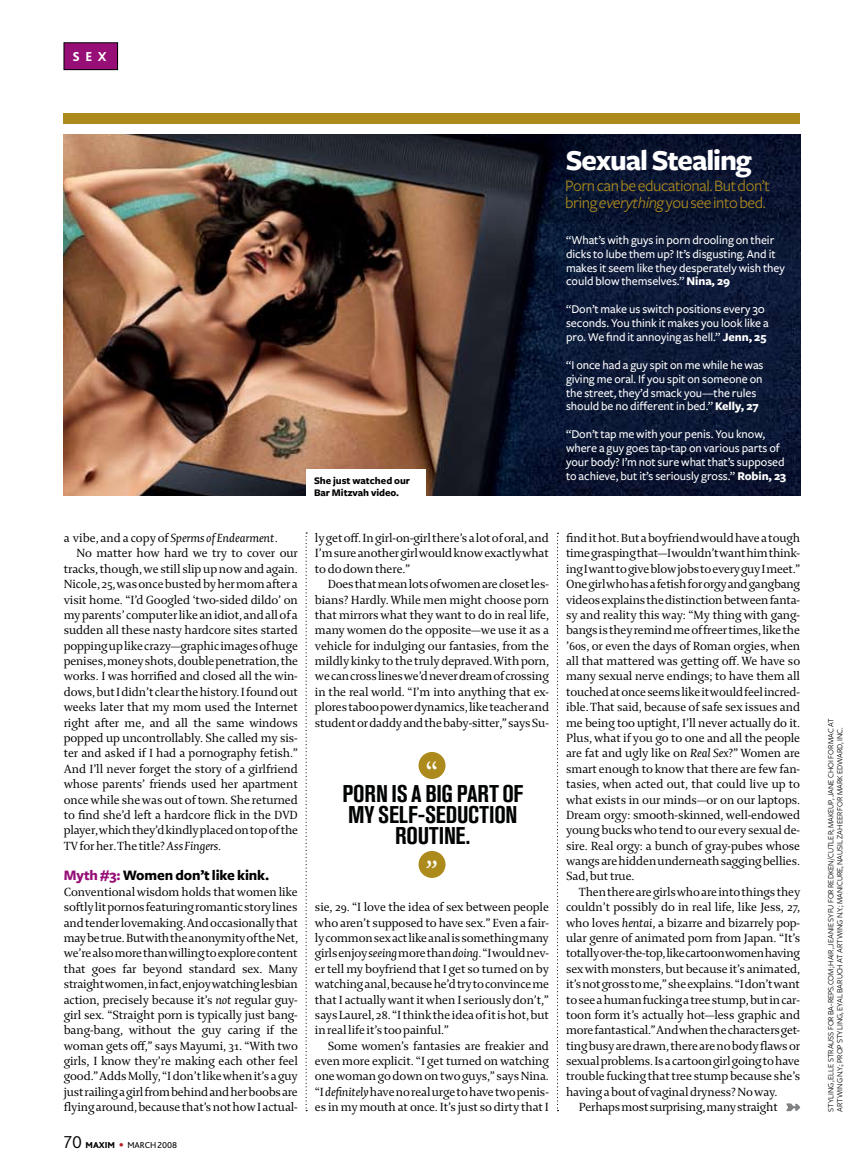
<style>
.page{position:relative;width:864px;height:1175px;background:#fff}
.page>*{position:absolute;margin:0;border:0;box-sizing:border-box;transform-origin:0 0}
.t1{font:33px "Enigma 2";color:#fff}
.t2{font:700 30px "Freight Sans";letter-spacing:-.035em;color:#fff}
.t3{font:700 condensed 24px/21px "Akzidenz Grotesk BQ";letter-spacing:-.01em;color:#010303;text-align:center}
.t4{font:16.5px/17.2px "Freight Sans";color:#ac8a1c}
.t5{font:700 15px "Freight Sans";letter-spacing:-.01em;color:#000}
.t6{font:800 13.5px "Bliss 2";color:#fff}
.t7{font:12.75px/15.3px "Enigma 2";letter-spacing:-.01em;color:#000;text-align:justify}
.t8{font:italic 12.75px "Enigma 2";color:#000}
.t9{font:500 12.3px/13.8px "Freight Sans";letter-spacing:-.005em;color:#fff}
.t10{font:700 10.5px/12px "Freight Sans";color:#000}
.t11{font:9px "Bliss 2";letter-spacing:-.01em;color:#000}
.t12{font:8.25px/9px "Freight Sans";color:#000}
.s1{font-style:normal}
.s2{font-style:italic}
.s3{color:#960e76}
.s4{font-weight:300;font-size:18px}
.s5{font-weight:800}
.s6{color:#b62025}
.s7{font-weight:700}
</style>
<div class="page">
<img style="left:64px;top:135px;width:736px;height:361px">
<div style="left:64px;top:113px;width:736px;height:11px;background:#ac8a1c"></div>
<div style="left:64px;top:43px;width:54px;height:27px;background:#960e76"></div>
<div style="left:64px;top:43px;width:54px;height:27px;border:1px solid #000"></div>
<svg style="left:786px;top:1103px;width:14px;height:8px"></svg>
<svg style="left:306px;top:532px;width:1px;height:579px"></svg>
<svg style="left:557px;top:532px;width:2px;height:579px"></svg>
<div style="left:419px;top:752px;width:27px;height:27px;background:#ac8a1c;border-radius:50%"></div>
<div style="left:419px;top:851px;width:27px;height:27px;background:#ac8a1c;border-radius:50%"></div>
<div style="left:306px;top:469px;width:120px;height:47px;background:#fff"></div>
<p class="t6" style="left:72px;top:48px;width:36px">SEX</p>
<p class="t8" style="left:64px;top:529px;width:215px"><span class="s1">a vibe, and a copy of</span> Sperms of Endearment<span class="s1">.</span></p>
<p class="t7" style="left:77px;top:545px;width:223px">No matter how hard we try to cover our</p>
<p class="t7" style="left:64px;top:560px;width:236px">tracks, though, we still slip up now and again.</p>
<p class="t7" style="left:64px;top:576px;width:236px">Nicole, 25, was once busted by her mom after a</p>
<p class="t7" style="left:64px;top:591px;width:236px">visit home. “I’d Googled ‘two-sided dildo’ on</p>
<p class="t7" style="left:64px;top:607px;width:236px">my parents’ computer like an idiot, and all of a</p>
<p class="t7" style="left:64px;top:622px;width:236px">sudden all these nasty hardcore sites started</p>
<p class="t7" style="left:64px;top:637px;width:236px">popping up like crazy—graphic images of huge</p>
<p class="t7" style="left:64px;top:653px;width:236px">penises, money shots, double penetration, the</p>
<p class="t7" style="left:64px;top:668px;width:236px">works. I was horrified and closed all the win-</p>
<p class="t7" style="left:64px;top:683px;width:236px">dows, but I didn’t clear the history. I found out</p>
<p class="t7" style="left:64px;top:699px;width:236px">weeks later that my mom used the Internet</p>
<p class="t7" style="left:64px;top:714px;width:236px">right after me, and all the same windows</p>
<p class="t7" style="left:64px;top:730px;width:236px">popped up uncontrollably. She called my sis-</p>
<p class="t7" style="left:64px;top:745px;width:236px">ter and asked if I had a pornography fetish.”</p>
<p class="t7" style="left:64px;top:760px;width:236px">And I’ll never forget the story of a girlfriend</p>
<p class="t7" style="left:64px;top:776px;width:236px">whose parents’ friends used her apartment</p>
<p class="t7" style="left:64px;top:791px;width:236px">once while she was out of town. She returned</p>
<p class="t7" style="left:64px;top:806px;width:236px">to find she’d left a hardcore flick in the DVD</p>
<p class="t7" style="left:64px;top:822px;width:236px">player, which they’d kindly placed on top of the</p>
<p class="t7" style="left:64px;top:837px;width:159px">TV for her. The title? <span class="s2">Ass Fingers</span>.</p>
<p class="t5" style="left:64px;top:867px;width:207px"><span class="s3">Myth #3:</span> Women don’t like kink.</p>
<p class="t7" style="left:64px;top:883px;width:236px">Conventional wisdom holds that women like softly lit pornos featuring romantic story lines and tender lovemaking. And occasion-ally that may be true. But with the anonymity of the Net, we’re also more than willing to explore content that goes far beyond standard sex. Many straight women, in fact, enjoy watching les-bian action, precisely because it’s <span class="s2">not</span> regular guy&shy;girl sex. “Straight porn is typically just bang&shy;bang-bang, without the guy caring if the woman gets off,” says Mayumi, 31. “With two girls, I know they’re making each other feel good.” Adds Molly, “I don’t like when it’s a guy just railing a girl from behind and her boobs are flying around, because that’s not how I actual-</p>
<p class="t11" style="left:64px;top:1139px;width:115px"><span class="s4">70</span> <span class="s5">MAXIM</span> <span class="s6">●</span> MARCH 2008</p>
<p class="t10" style="left:314px;top:475px;width:98px">She just watched our<br>Bar Mitzvah video.</p>
<p class="t7" style="left:315px;top:530px;width:236px">ly get off. In girl-on-girl there’s a lot of oral, and I’m sure another girl would know exactly what to do down there.”</p>
<p class="t7" style="left:315px;top:576px;width:236px;text-indent:13px">Does that mean lots of women are closet les&shy;bians? Hardly. While men might choose porn that mirrors what they want to do in real life, many women do the opposite—we use it as a vehicle for indulging our fantasies, from the mildly kinky to the truly depraved. With porn, we can cross lines we’d never dream of crossing in the real world. “I’m into anything that ex&shy;plores taboo power dynamics, like teacher and student or daddy and the baby-sitter,” says Su-</p>
<h1 class="t1" style="left:425px;top:751px;width:15px">“</h1>
<h3 class="t3" style="left:342px;top:783px;width:182px">PORN IS A BIG PART OF<br>MY SELF-SEDUCTION<br>ROUTINE.</h3>
<h1 class="t1" style="left:425px;top:850px;width:15px">”</h1>
<p class="t7" style="left:315px;top:899px;width:236px">sie, 29. “I love the idea of sex between people who aren’t supposed to have sex.” Even a fair&shy;ly common sex act like anal is something many girls enjoy <span class="s2">seeing</span> more than <span class="s2">doing</span>. “I would nev&shy;er tell my boyfriend that I get so turned on by watching anal, because he’d try to convince me that I actu-ally want it when I seriously don’t,” says Laurel, 28. “I think the idea of it is hot, but in real life it’s too painful.”</p>
<p class="t7" style="left:315px;top:1037px;width:236px;text-indent:13px">Some women’s fantasies are freakier and even more explicit. “I get turned on watching one woman go down on two guys,” says Nina. “I <span class="s2">definitely</span> have no real urge to have two penis&shy;es in my mouth at once. It’s just so dirty that I</p>
<h2 class="t2" style="left:566px;top:145px;width:188px">Sexual Stealing</h2>
<p class="t4" style="left:565px;top:177px;width:206px">Porn can be educational. But don’t bring <span class="s2">everything</span> you see into bed.</p>
<p class="t9" style="left:566px;top:233px;width:220px">“What’s with guys in porn drooling on their dicks to lube them up? It’s disgusting. And it makes it seem like they desperately wish they could blow themselves.” <span class="s7">Nina, 29</span></p>
<p class="t9" style="left:566px;top:302px;width:204px">“Don’t make us switch positions every 30 seconds. You think it makes you look like a pro. We find it annoying as hell.” <span class="s7">Jenn, 25</span></p>
<p class="t9" style="left:566px;top:358px;width:199px">“I once had a guy spit on me while he was giving me oral. If you spit on someone on the street, they’d smack you—the rules should be no different in bed.” <span class="s7">Kelly, 27</span></p>
<p class="t9" style="left:566px;top:427px;width:222px">“Don’t tap me with your penis. You know, where a guy goes tap-tap on various parts of your body? I’m not sure what that’s supposed to achieve, but it’s seriously gross.” <span class="s7">Robin, 23</span></p>
<p class="t7" style="left:566px;top:530px;width:236px">find it hot. But a boyfriend would have a tough time grasping that—I wouldn’t want him think&shy;ing I want to give blow jobs to every guy I meet.” One girl who has a fetish for orgy and gangbang videos explains the distinction between fanta&shy;sy and reality this way: “My thing with gang&shy;bangs is they remind me of freer times, like the ’60s, or even the days of Roman orgies, when all that mattered was getting off. We have so many sexual nerve endings; to have them all touched at once seems like it would feel incred&shy;ible. That said, because of safe sex issues and me being too uptight, I’ll never actually do it.<br>Plus, what if you go to one and all the people are fat and ugly like on <span class="s2">Real Sex</span>?” Women are smart enough to know that there are few fan&shy;tasies, when acted out, that could live up to what exists in our minds—or on our laptops.<br>Dream orgy: smooth-skinned, well-endowed young bucks who tend to our every sexual de&shy;sire. Real orgy: a bunch of gray-pubes whose wangs are hidden underneath sagging bellies.<br>Sad, but true.</p>
<p class="t7" style="left:579px;top:883px;width:223px">Then there are girls who are into things they</p>
<p class="t7" style="left:566px;top:899px;width:236px">couldn’t possibly do in real life, like Jess, 27,</p>
<p class="t7" style="left:566px;top:914px;width:236px">who loves <span class="s2">hentai</span>, a bizarre and bizarrely pop-</p>
<p class="t7" style="left:566px;top:929px;width:236px">ular genre of animated porn from Japan. “It’s</p>
<p class="t7" style="left:566px;top:945px;width:235px">totally over-the-top, like cartoon women having</p>
<p class="t7" style="left:566px;top:960px;width:236px">sex with monsters, but because it’s animated,</p>
<p class="t7" style="left:566px;top:976px;width:235px">it’s not gross to me,” she explains. “I don’t want</p>
<p class="t7" style="left:566px;top:991px;width:236px">to see a human fucking a tree stump, but in car-</p>
<p class="t7" style="left:566px;top:1006px;width:236px">toon form it’s actually hot—less graphic and</p>
<p class="t7" style="left:566px;top:1022px;width:236px">more fantastical.” And when the characters get-</p>
<p class="t7" style="left:566px;top:1037px;width:236px">ting busy are drawn, there are no body flaws or</p>
<p class="t7" style="left:566px;top:1052px;width:235px">sexual problems. Is a cartoon girl going to have</p>
<p class="t7" style="left:566px;top:1068px;width:236px">trouble fucking that tree stump because she’s</p>
<p class="t7" style="left:566px;top:1083px;width:213px">having a bout of vaginal dryness? No way.</p>
<p class="t7" style="left:579px;top:1099px;width:201px">Perhaps most surprising, many straight</p>
<p class="t12" style="left:827px;top:1111px;width:393px;rotate:-90deg">Styling, Elle Strauss for BA-Reps.com; hair, Jeanie Syfu for Redken/Cutler; Makeup, Jane Choi for MAC at<br>ArtWing N.Y.; Prop Styling, Eyal Baruch at ArtWing N.Y.; Manicure, Nausil Zaheer for Mark Edward, I nc.</p>
</div>
